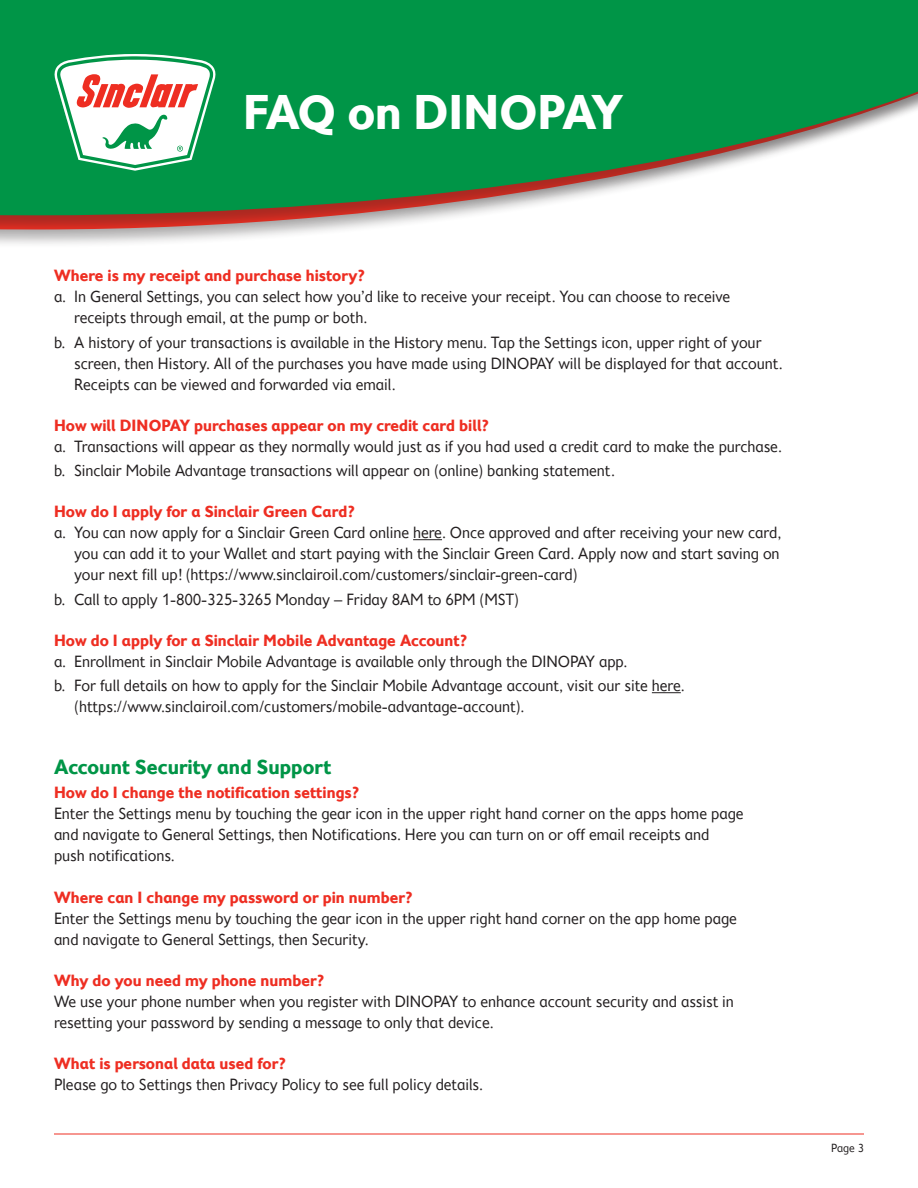
<style>
.page{position:relative;width:918px;height:1188px;background:#fff}
.page>*{position:absolute;margin:0;border:0;box-sizing:border-box;transform-origin:0 0}
.t1{font:700 49.5px "Fiendstar";letter-spacing:-.02em;color:#fff}
.t2{font:700 21px "Fiendstar";letter-spacing:-.015em;color:#009547}
.t3{font:16.5px/21px "Fiendstar";letter-spacing:-.015em;color:#231f20}
.t4{font:700 16.5px "Fiendstar";letter-spacing:-.015em;color:#ee2e22}
.t5{font:12px "Fiendstar";color:#231f20}
</style>
<div class="page">
<div style="left:0;top:0;width:918px;height:249px;background:#231f20;opacity:.33"></div>
<div style="left:0;top:0;width:918px;height:235px;background:#231f20;opacity:.33"></div>
<svg style="left:0;top:0;width:918px;height:215px;background:#299f5f"></svg>
<svg style="left:54px;top:54px;width:162px;height:117px"></svg>
<hr style="left:54px;top:1134px;width:810px;height:1px;background:#ee2e22">
<svg style="left:413px;top:539px;width:29px;height:1px"></svg>
<svg style="left:652px;top:692px;width:29px;height:1px"></svg>
<p class="t1" style="left:243px;top:84px;width:382px">FAQ on DINOPAY</p>
<p class="t4" style="left:54px;top:266px;width:312px">Where is my receipt and purchase history?</p>
<p class="t3" style="left:74px;top:286px;width:658px;text-indent:-20px">a. In General Settings, you can select how you’d like to receive your receipt. You can choose to receive receipts through email, at the pump or both.</p>
<p class="t3" style="left:74px;top:332px;width:710px;text-indent:-20px">b. A history of your transactions is available in the History menu. Tap the Settings icon, upper right of your screen, then History. All of the purchases you have made using DINOPAY will be displayed for that account.<br>Receipts can be viewed and forwarded via email.</p>
<p class="t4" style="left:54px;top:416px;width:436px">How will DINOPAY purchases appear on my credit card bill?</p>
<p class="t3" style="left:54px;top:436px;width:730px">a. Transactions will appear as they normally would just as if you had used a credit card to make the purchase.</p>
<p class="t3" style="left:54px;top:460px;width:563px">b. Sinclair Mobile Advantage transactions will appear on (online) banking statement.</p>
<p class="t4" style="left:54px;top:502px;width:302px">How do I apply for a Sinclair Green Card?</p>
<p class="t3" style="left:74px;top:522px;width:709px;text-align:justify;text-indent:-20px">a. You can now apply for a Sinclair Green Card online here. Once approved and after receiving your new card, you can add it to your Wallet and start paying with the Sinclair Green Card. Apply now and start saving on your next fill up! (https://www.sinclairoil.com/customers/sinclair-green-card)</p>
<p class="t3" style="left:54px;top:589px;width:467px">b. Call to apply 1-800-325-3265 Monday – Friday 8AM to 6PM (MST)</p>
<p class="t4" style="left:54px;top:631px;width:414px">How do I apply for a Sinclair Mobile Advantage Account?</p>
<p class="t3" style="left:54px;top:651px;width:575px">a. Enrollment in Sinclair Mobile Advantage is available only through the DINOPAY app.</p>
<p class="t3" style="left:74px;top:675px;width:612px;text-indent:-20px">b. For full details on how to apply for the Sinclair Mobile Advantage account, visit our site here. (https://www.sinclairoil.com/customers/mobile-advantage-account).</p>
<p class="t2" style="left:54px;top:755px;width:279px">Account Security and Support</p>
<p class="t4" style="left:54px;top:783px;width:306px">How do I change the notification settings?</p>
<p class="t3" style="left:54px;top:803px;width:691px">Enter the Settings menu by touching the gear icon in the upper right hand corner on the apps home page and navigate to General Settings, then Notifications. Here you can turn on or off email receipts and push notifications.</p>
<p class="t4" style="left:54px;top:888px;width:360px">Where can I change my password or pin number?</p>
<p class="t3" style="left:54px;top:908px;width:685px">Enter the Settings menu by touching the gear icon in the upper right hand corner on the app home page and navigate to General Settings, then Security.</p>
<p class="t4" style="left:54px;top:971px;width:271px">Why do you need my phone number?</p>
<p class="t3" style="left:54px;top:991px;width:682px">We use your phone number when you register with DINOPAY to enhance account security and assist in resetting your password by sending a message to only that device.</p>
<p class="t4" style="left:54px;top:1054px;width:233px">What is personal data used for?</p>
<p class="t3" style="left:54px;top:1074px;width:431px">Please go to Settings then Privacy Policy to see full policy details.</p>
<p class="t5" style="left:831px;top:1142px;width:34px">Page 3</p>
</div>
